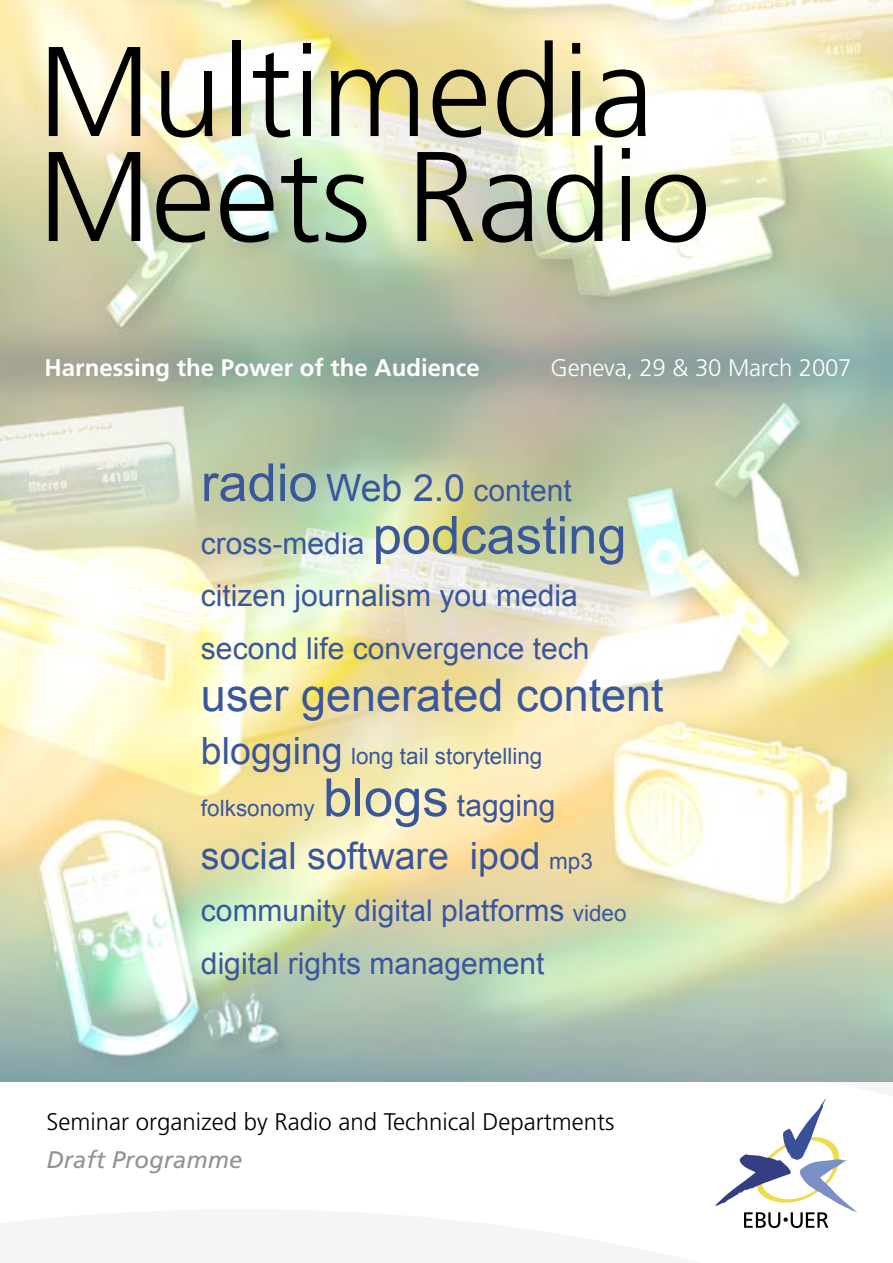
<style>
.page{position:relative;width:893px;height:1263px;background:#fff}
.page>*{position:absolute;margin:0;border:0;box-sizing:border-box;transform-origin:0 0}
.t1{font:300 127.5px/105px "Frutiger";color:#000}
.t2{font:45px "Arial";color:#3a579c}
.t3{font:37.5px "Arial";color:#3a579c}
.t4{font:30px/52.5px "Arial";color:#3a579c}
.t5{font:300 24px "Frutiger";color:#000}
.t6{font:700 24px "Frutiger";color:#fff}
.t7{font:300 24px "Frutiger";letter-spacing:-.01em;color:#fff}
.t8{font:italic 24px "Frutiger";color:#939393}
.t9{font:22.5px "Arial";color:#3a579c}
.s1{font-size:52.5px}
.s2{font-size:37.5px}
.s3{font-size:22.5px}
</style>
<div class="page">
<img style="left:0;top:0;width:893px;height:1082px">
<svg style="left:715px;top:1099px;width:142px;height:129px"></svg>
<h1 class="t1" style="left:38px;top:41px;width:675px">Multimedia<br>Meets Radio</h1>
<p class="t6" style="left:45px;top:354px;width:437px">Harnessing the Power of the Audience</p>
<p class="t7" style="left:551px;top:354px;width:302px">Geneva, 29 &amp; 30 March 2007</p>
<p class="t4" style="left:201px;top:465px;width:427px"><span class="s1">radio</span> <span class="s2">Web 2.0</span> content cross-media <span class="s1">podcasting </span>citizen journalism you media second life convergence tech</p>
<h2 class="t2" style="left:201px;top:666px;width:464px">user generated content</h2>
<p class="t9" style="left:201px;top:741px;width:343px"><span class="s2">blogging</span> long tail storytelling</p>
<p class="t9" style="left:201px;top:793px;width:115px">folksonomy</p>
<p class="t4" style="left:323px;top:780px;width:234px"><span class="s1">blogs</span> tagging</p>
<p class="t3" style="left:201px;top:831px;width:393px">social software ipod <span class="s3">mp3</span></p>
<p class="t4" style="left:201px;top:885px;width:427px">community digital platforms <span class="s3">video </span>digital rights management</p>
<p class="t5" style="left:46px;top:1108px;width:570px">Seminar organized by Radio and Technical Departments</p>
<p class="t8" style="left:46px;top:1145px;width:198px">Draft Programme</p>
</div>
